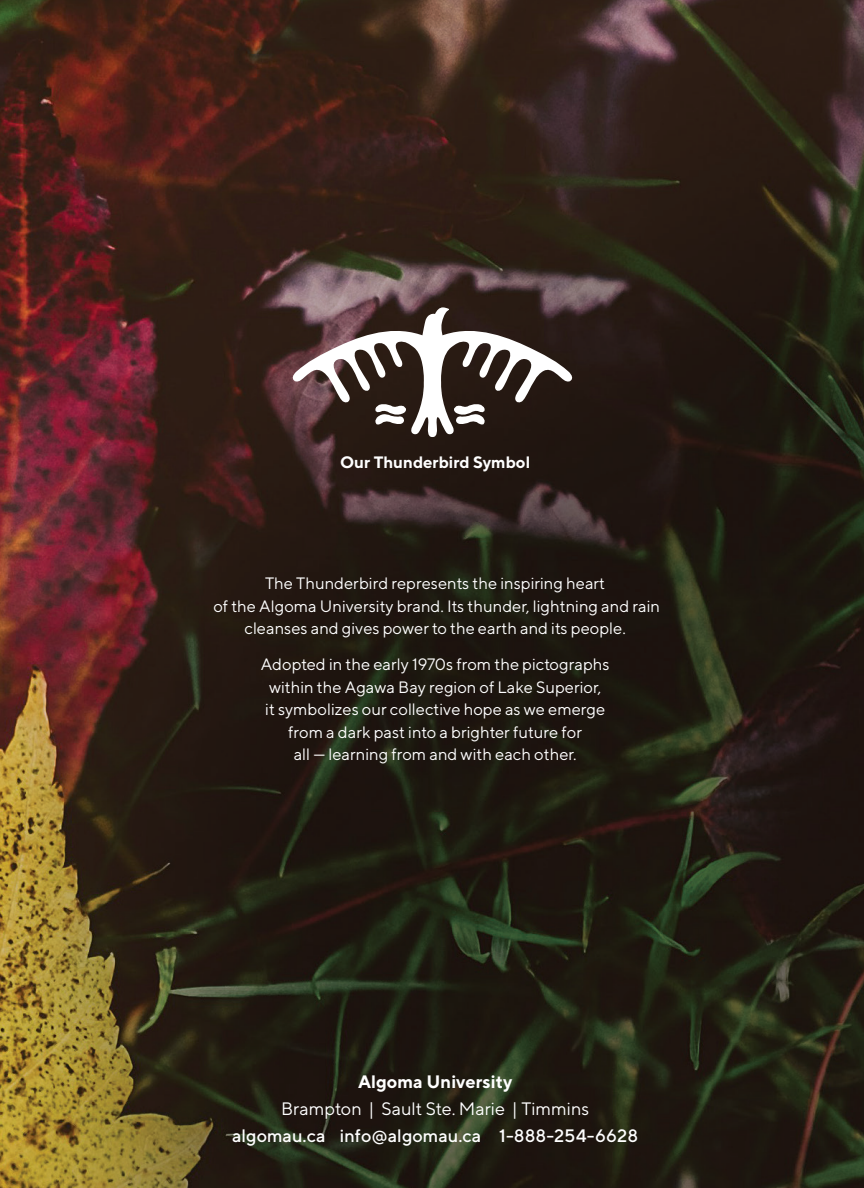
<style>
.page{position:relative;width:864px;height:1188px;background:#fff}
.page>*{position:absolute;margin:0;border:0;box-sizing:border-box;transform-origin:0 0}
.t1{font:500 18px "TT Norms";color:#fff}
.t2{font:18px "TT Norms";color:#fff}
.t3{font:700 18px "TT Norms";color:#fff}
.Body_Copy{font:16.5px/22.5px "TT Norms";color:#fff;text-align:center}
.Program_Head{font:700 16.5px "TT Norms";color:#fff}
</style>
<div class="page">
<img style="left:0;top:0;width:864px;height:1188px">
<svg style="left:293px;top:307px;width:279px;height:130px"></svg>
<p class="Program_Head" style="left:340px;top:452px;width:192px">Our Thunderbird Symbol</p>
<p class="Body_Copy" style="left:213px;top:572px;width:448px">The Thunderbird represents the inspiring heart<br>of the Algoma University brand. Its thunder, lightning and rain cleanses and gives power to the earth and its people.</p>
<p class="Body_Copy" style="left:261px;top:653px;width:350px">Adopted in the early 1970s from the pictographs within the Agawa Bay region of Lake Superior,<br>it symbolizes our collective hope as we emerge from a dark past into a brighter future for<br>all — learning from and with each other.</p>
<p class="t3" style="left:358px;top:1070px;width:156px">Algoma University</p>
<p class="t2" style="left:281px;top:1097px;width:309px">Brampton | Sault Ste. Marie | Timmins</p>
<p class="t1" style="left:232px;top:1124px;width:407px">algomau.ca info@algomau.ca 1-888-254-6628</p>
</div>
